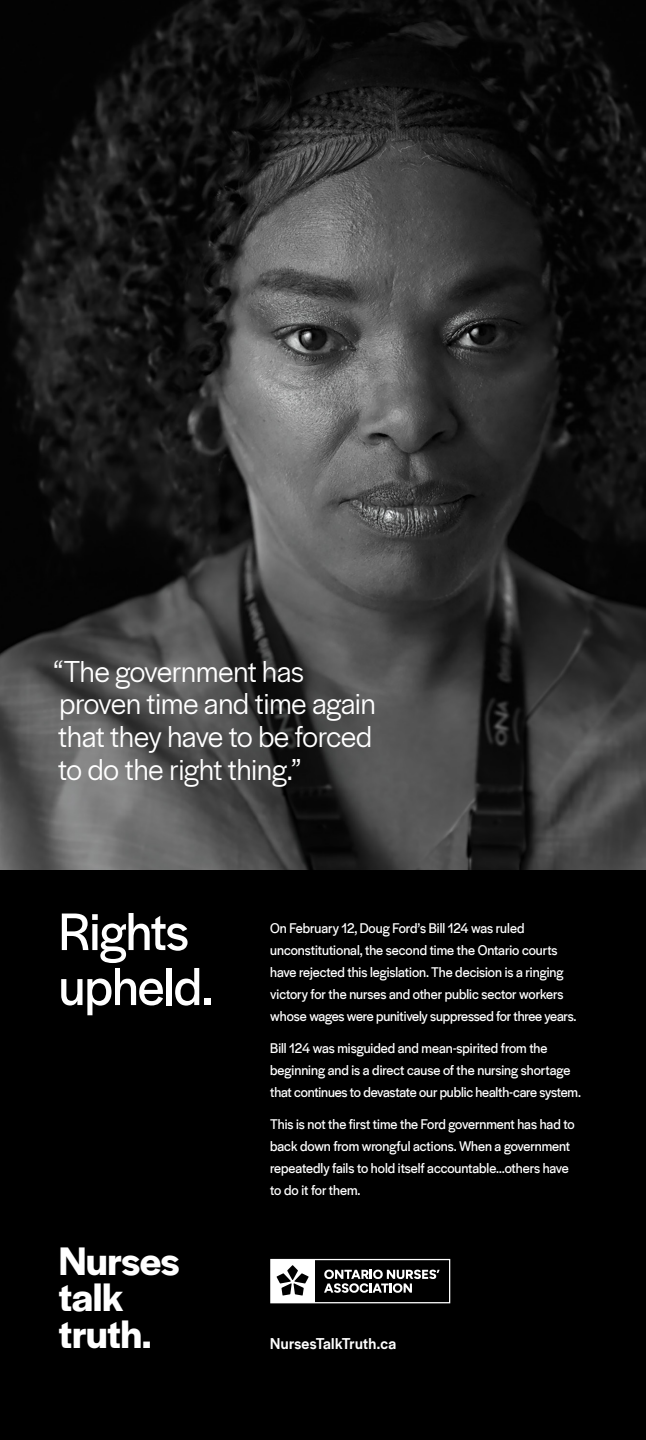
<style>
.page{position:relative;width:646px;height:1440px;background:#000}
.page>*{position:absolute;margin:0;border:0;box-sizing:border-box;transform-origin:0 0}
.t1{font:55px/55px "Halyard Display";letter-spacing:-.01em;color:#fff;scale:.95 1}
.t2{font:600 41px/36.4px "Halyard Display";letter-spacing:-.01em;color:#fff}
.t3{font:31.2px/32.8px "Halyard Display";color:#fff;scale:.95 1}
.t4{font:500 16.2px "Halyard Display";letter-spacing:.025em;color:#fff;scale:.95 1}
.t5{font:14.5px/22px "Halyard Display";color:#fff;scale:.95 1}
</style>
<div class="page">
<img style="left:0;top:0;width:646px;height:869px">
<svg style="left:270px;top:1259px;width:180px;height:44px"></svg>
<h3 class="t3" style="left:53px;top:653px;width:341px">“The government has proven time and time again that they have to be forced to do the right thing.”</h3>
<h1 class="t1" style="left:59px;top:901px;width:163px">Rights upheld.</h1>
<h2 class="t2" style="left:59px;top:1241px;width:122px">Nurses talk truth.</h2>
<p class="t5" style="left:270px;top:916px;width:324px">On February 12, Doug Ford’s Bill 124 was ruled unconstitutional, the second time the Ontario courts have rejected this legislation. The decision is a ringing victory for the nurses and other public sector workers whose wages were punitively suppressed for three years.</p>
<p class="t5" style="left:270px;top:1036px;width:329px">Bill 124 was misguided and mean-spirited from the beginning and is a direct cause of the nursing shortage that continues to devastate our public health-care system.</p>
<p class="t5" style="left:270px;top:1113px;width:322px">This is not the first time the Ford government has had to back down from wrongful actions. When a government repeatedly fails to hold itself accountable…others have to do it for them.</p>
<p class="t4" style="left:270px;top:1332px;width:134px">NursesTalkTruth.ca</p>
</div>
